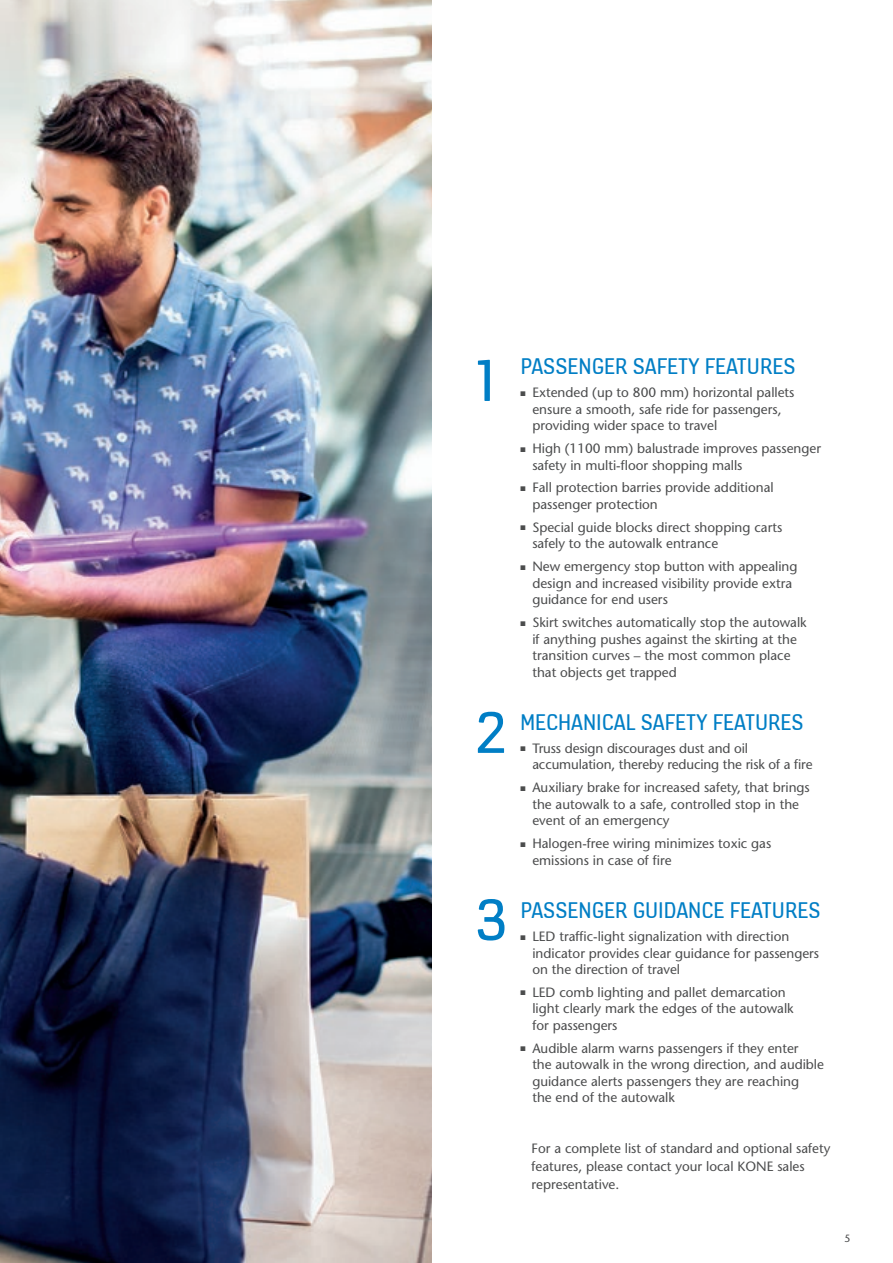
<style>
.page{position:relative;width:893px;height:1263px;background:#fff}
.page>*{position:absolute;margin:0;border:0;box-sizing:border-box;transform-origin:0 0}
.t1{font:63px "KONE Information v 13";color:#007ec5}
.t2{font:24px "KONE Information v 13";color:#007ec5}
.t3{font:13.5px/16.5px "Stone Sans";color:#4b4c4d}
.t4{font:10.5px "Stone Sans";color:#4b4c4d}
</style>
<div class="page">
<img style="left:0;top:0;width:432px;height:1263px">
<h1 class="t1" style="left:475px;top:339px;width:23px">1</h1>
<h1 class="t1" style="left:475px;top:691px;width:32px">2</h1>
<h1 class="t1" style="left:475px;top:878px;width:34px">3</h1>
<h2 class="t2" style="left:520px;top:350px;width:277px">PASSENGER SAFETY FEATURES</h2>
<p class="t3" style="left:532px;top:384px;width:264px;text-indent:-12px">■ Extended (up to 800 mm) horizontal pallets ensure a smooth, safe ride for passengers, providing wider space to travel</p>
<p class="t3" style="left:532px;top:440px;width:290px;text-indent:-12px">■ High (1100 mm) balustrade improves passenger safety in multi-floor shopping malls</p>
<p class="t3" style="left:532px;top:479px;width:243px;text-indent:-12px">■ Fall protection barries provide additional passenger protection</p>
<p class="t3" style="left:532px;top:519px;width:251px;text-indent:-12px">■ Special guide blocks direct shopping carts safely to the autowalk entrance</p>
<p class="t3" style="left:532px;top:558px;width:267px;text-indent:-12px">■ New emergency stop button with appealing design and increased visibility provide extra guidance for end users</p>
<p class="t3" style="left:532px;top:614px;width:276px;text-indent:-12px">■ Skirt switches automatically stop the autowalk if anything pushes against the skirting at the transition curves – the most common place that objects get trapped</p>
<h2 class="t2" style="left:520px;top:706px;width:285px">MECHANICAL SAFETY FEATURES</h2>
<p class="t3" style="left:532px;top:740px;width:282px;text-indent:-12px">■ Truss design discourages dust and oil accumulation, thereby reducing the risk of a fire</p>
<p class="t3" style="left:532px;top:779px;width:279px;text-indent:-12px">■ Auxiliary brake for increased safety, that brings the autowalk to a safe, controlled stop in the event of an emergency</p>
<p class="t3" style="left:532px;top:835px;width:240px;text-indent:-12px">■ Halogen-free wiring minimizes toxic gas emissions in case of fire</p>
<h2 class="t2" style="left:520px;top:894px;width:302px">PASSENGER GUIDANCE FEATURES</h2>
<p class="t3" style="left:532px;top:928px;width:288px;text-indent:-12px">■ LED traffic-light signalization with direction indicator provides clear guidance for passengers on the direction of travel</p>
<p class="t3" style="left:532px;top:984px;width:263px;text-indent:-12px">■ LED comb lighting and pallet demarcation light clearly mark the edges of the autowalk for passengers</p>
<p class="t3" style="left:532px;top:1040px;width:293px;text-indent:-12px">■ Audible alarm warns passengers if they enter<br>the autowalk in the wrong direction, and audible guidance alerts passengers they are reaching<br>the end of the autowalk</p>
<p class="t3" style="left:532px;top:1139px;width:300px;line-height:18px">For a complete list of standard and optional safety features, please contact your local KONE sales representative.</p>
<p class="t4" style="left:844px;top:1231px;width:8px">5</p>
</div>
